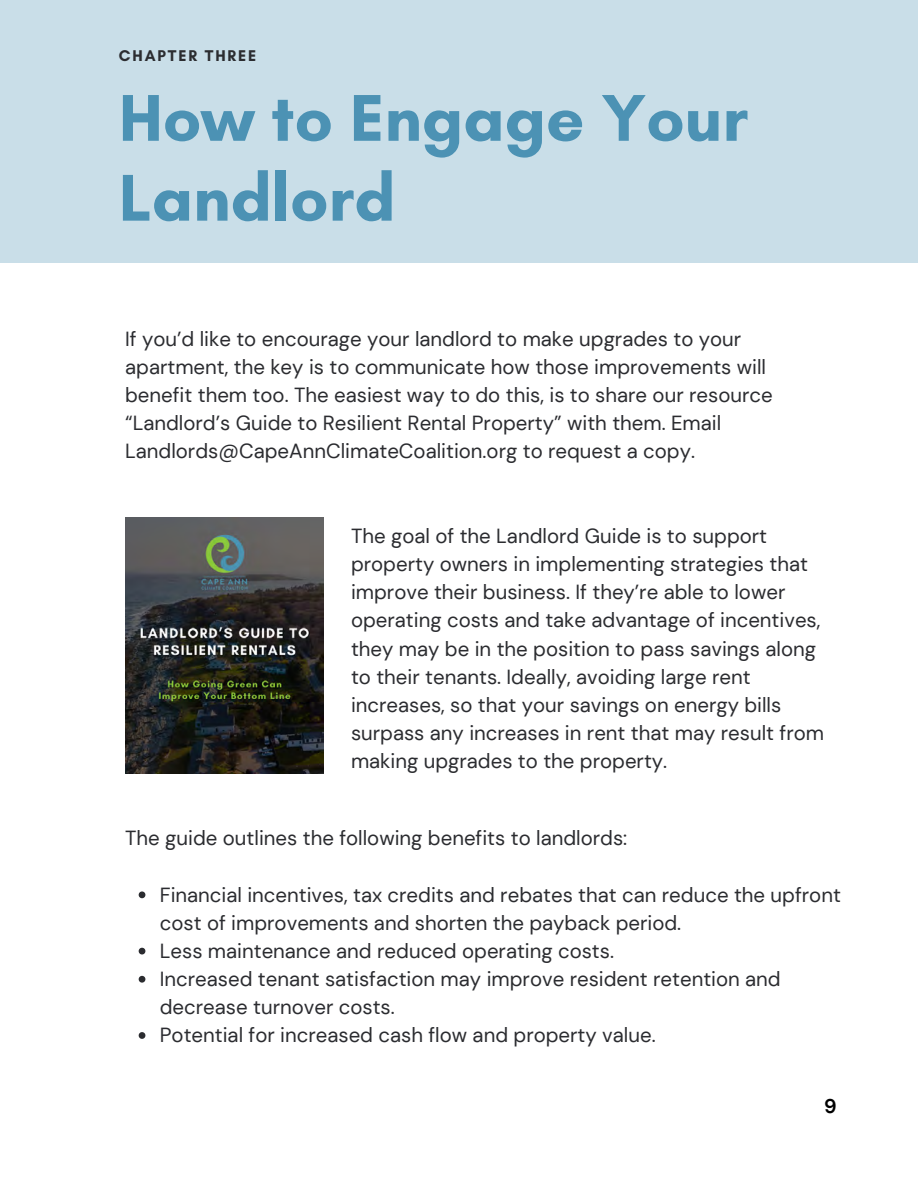
<style>
.page{position:relative;width:918px;height:1188px;background:#fff}
.page>*{position:absolute;margin:0;border:0;box-sizing:border-box;transform-origin:0 0}
.t1{font:700 67.2px/79.8px "Glacial Indifference";color:#4c92b4}
.t2{font:20.4px/28.2px "DM Sans";color:#2b2c30}
.t3{font:700 19.8px "DM Sans";color:#000}
.t4{font:700 15.9px "Glacial Indifference";letter-spacing:.12em;color:#2b2c30}
</style>
<div class="page">
<div style="left:0;top:0;width:918px;height:262px;background:#c9dee8"></div>
<img style="left:125px;top:517px;width:198px;height:257px">
<svg style="left:139px;top:891px;width:6px;height:7px"></svg>
<svg style="left:139px;top:948px;width:6px;height:6px"></svg>
<svg style="left:139px;top:976px;width:6px;height:7px"></svg>
<svg style="left:139px;top:1032px;width:6px;height:7px"></svg>
<p class="t4" style="left:119px;top:46px;width:139px">CHAPTER THREE</p>
<p class="t1" style="left:119px;top:77px;width:631px">How to Engage Your<br>Landlord</p>
<p class="t2" style="left:125px;top:325px;width:649px">If you’d like to encourage your landlord to make upgrades to your apartment, the key is to communicate how those improvements will benefit them too. The easiest way to do this, is to share our resource “Landlord’s Guide to Resilient Rental Property” with them. Email Landlords@CapeAnnClimateCoalition.org to request a copy.</p>
<p class="t2" style="left:351px;top:522px;width:475px">The goal of the Landlord Guide is to support property owners in implementing strategies that improve their business. If they’re able to lower operating costs and take advantage of incentives, they may be in the position to pass savings along to their tenants. Ideally, avoiding large rent increases, so that your savings on energy bills surpass any increases in rent that may result from making upgrades to the property.</p>
<p class="t2" style="left:125px;top:824px;width:504px">The guide outlines the following benefits to landlords:</p>
<p class="t2" style="left:160px;top:881px;width:683px">Financial incentives, tax credits and rebates that can reduce the upfront cost of improvements and shorten the payback period.</p>
<p class="t2" style="left:160px;top:937px;width:456px">Less maintenance and reduced operating costs.</p>
<p class="t2" style="left:160px;top:965px;width:622px">Increased tenant satisfaction may improve resident retention and decrease turnover costs.</p>
<p class="t2" style="left:160px;top:1021px;width:497px">Potential for increased cash flow and property value.</p>
<p class="t3" style="left:824px;top:1093px;width:14px">9</p>
</div>
